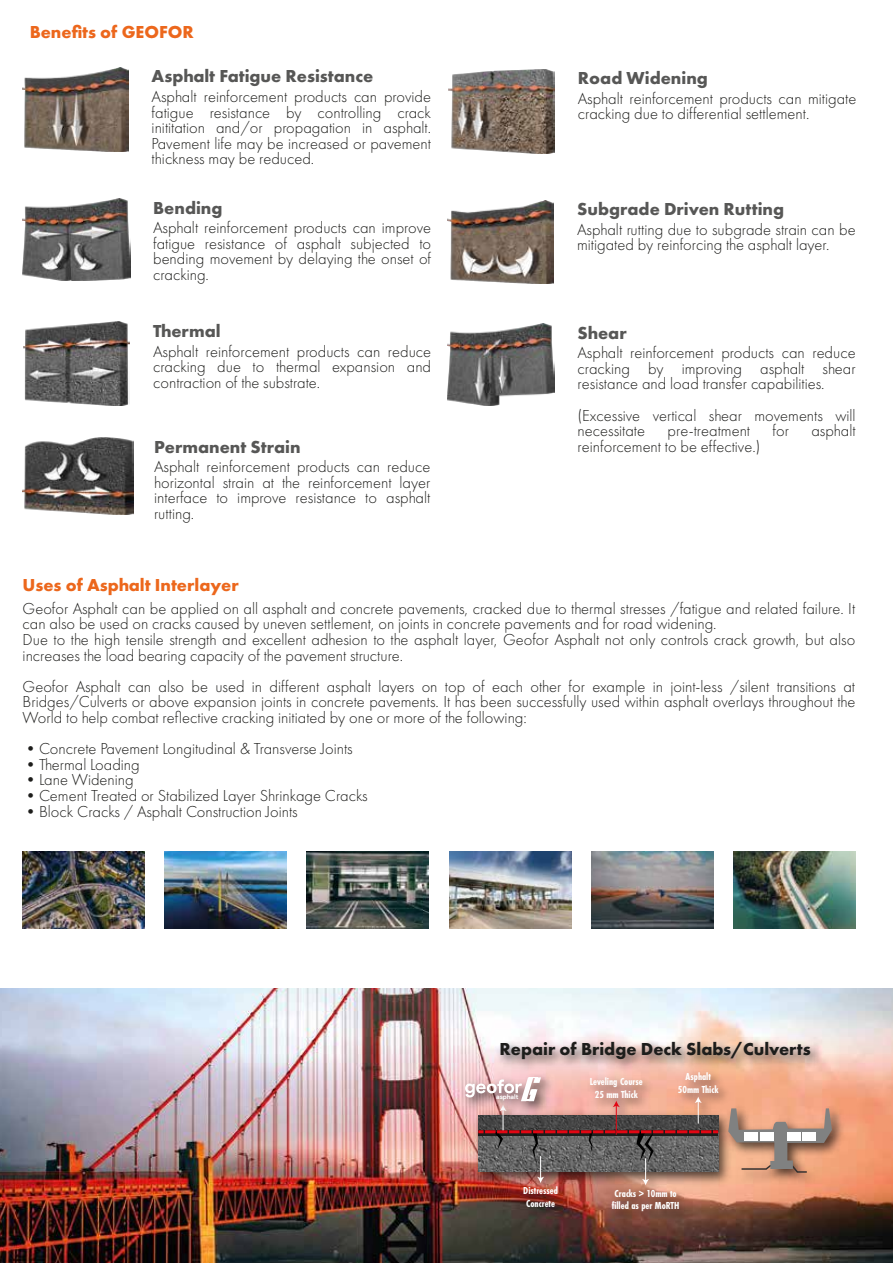
<style>
.page{position:relative;width:893px;height:1263px;background:#fff}
.page>*{position:absolute;margin:0;border:0;box-sizing:border-box;transform-origin:0 0}
.t1{font:700 18px "Futura PT";color:#575756}
.t2{font:700 18px "Futura PT";color:#ec671c}
.t3{font:700 18px "Futura PT";color:#1d1d1b}
.t4{font:300 16.5px/15.6px "Futura PT";color:#1d1d1b;text-align:justify}
.t5{font:700 10.5px/12.8px "Futura PT Cond";color:#fff;text-align:center}
.t6{font:700 6.6px "Product Sans";letter-spacing:-.005em;color:#fff}
</style>
<div class="page">
<img style="left:0;top:989px;width:893px;height:274px">
<img style="left:22px;top:67px;width:106px;height:84px">
<img style="left:447px;top:200px;width:107px;height:83px">
<img style="left:23px;top:199px;width:107px;height:81px">
<img style="left:447px;top:324px;width:108px;height:81px">
<img style="left:24px;top:322px;width:106px;height:84px">
<img style="left:22px;top:437px;width:111px;height:77px">
<img style="left:449px;top:69px;width:105px;height:85px">
<img style="left:23px;top:852px;width:122px;height:76px">
<img style="left:165px;top:852px;width:122px;height:76px">
<img style="left:307px;top:852px;width:122px;height:76px">
<img style="left:449px;top:852px;width:122px;height:76px">
<img style="left:591px;top:852px;width:122px;height:76px">
<img style="left:733px;top:852px;width:122px;height:76px">
<img style="left:461px;top:1031px;width:388px;height:231px">
<svg style="left:728px;top:1108px;width:104px;height:65px;background:#c2947c"></svg>
<div style="left:745px;top:1132px;width:13px;height:8px;background:#fff"></div>
<div style="left:760px;top:1132px;width:14px;height:8px;background:#fff"></div>
<div style="left:787px;top:1132px;width:13px;height:8px;background:#fff"></div>
<div style="left:802px;top:1132px;width:14px;height:8px;background:#fff"></div>
<img style="left:456px;top:1069px;width:102px;height:49px">
<img style="left:465px;top:1077px;width:253px;height:108px">
<p class="t2" style="left:30px;top:21px;width:166px">Benefits of GEOFOR</p>
<p class="t1" style="left:152px;top:65px;width:223px">Asphalt Fatigue Resistance</p>
<p class="t4" style="left:152px;top:89px;width:281px">Asphalt reinforcement products can provide fatigue resistance by controlling crack inititation and/or propagation in asphalt.<br>Pavement life may be increased or pavement thickness may be reduced.</p>
<p class="t1" style="left:153px;top:196px;width:71px">Bending</p>
<p class="t4" style="left:153px;top:220px;width:279px">Asphalt reinforcement products can improve fatigue resistance of asphalt subjected to bending movement by delaying the onset of cracking.</p>
<p class="t1" style="left:153px;top:319px;width:69px">Thermal</p>
<p class="t4" style="left:153px;top:343px;width:279px">Asphalt reinforcement products can reduce cracking due to thermal expansion and contraction of the substrate.</p>
<p class="t1" style="left:154px;top:435px;width:148px">Permanent Strain</p>
<p class="t4" style="left:154px;top:459px;width:278px">Asphalt reinforcement products can reduce horizontal strain at the reinforcement layer interface to improve resistance to asphalt rutting.</p>
<p class="t1" style="left:578px;top:67px;width:131px">Road Widening</p>
<p class="t4" style="left:578px;top:91px;width:280px">Asphalt reinforcement products can mitigate cracking due to differential settlement.</p>
<p class="t1" style="left:577px;top:198px;width:208px">Subgrade Driven Rutting</p>
<p class="t4" style="left:577px;top:222px;width:280px">Asphalt rutting due to subgrade strain can be mitigated by reinforcing the asphalt layer.</p>
<p class="t1" style="left:578px;top:321px;width:51px">Shear</p>
<p class="t4" style="left:578px;top:345px;width:279px">Asphalt reinforcement products can reduce cracking by improving asphalt shear resistance and load transfer capabilities.</p>
<p class="t4" style="left:578px;top:407px;width:279px">(Excessive vertical shear movements will necessitate</p>
<p class="t4" style="left:667px;top:423px;width:84px">pre-treatment</p>
<p class="t4" style="left:773px;top:423px;width:18px">for</p>
<p class="t4" style="left:811px;top:423px;width:46px">asphalt</p>
<p class="t4" style="left:578px;top:439px;width:184px">reinforcement to be effective.)</p>
<p class="t2" style="left:22px;top:573px;width:218px">Uses of Asphalt Interlayer</p>
<p class="t4" style="left:23px;top:601px;width:834px;text-align:left">Geofor Asphalt can be applied on all asphalt and concrete pavements, cracked due to thermal stresses /fatigue and related failure. It can also be used on cracks caused by uneven settlement, on joints in concrete pavements and for road widening.<br>Due to the high tensile strength and excellent adhesion to the asphalt layer, Geofor Asphalt not only controls crack growth, but also increases the load bearing capacity of the pavement structure.</p>
<p class="t4" style="left:23px;top:679px;width:834px">Geofor Asphalt can also be used in different asphalt layers on top of each other for example in joint-less /silent transitions at Bridges/Culverts or above expansion joints in concrete pavements. It has been successfully used within asphalt overlays throughout the World to help combat reflective cracking initiated by one or more of the following:</p>
<p class="t4" style="left:23px;top:741px;width:332px">•Concrete Pavement Longitudinal &amp; Transverse Joints</p>
<p class="t4" style="left:23px;top:757px;width:119px">•Thermal Loading</p>
<p class="t4" style="left:23px;top:772px;width:113px">•Lane Widening</p>
<p class="t4" style="left:23px;top:788px;width:346px">•Cement Treated or Stabilized Layer Shrinkage Cracks</p>
<p class="t4" style="left:23px;top:803px;width:277px">•Block Cracks / Asphalt Construction Joints</p>
<p class="t3" style="left:499px;top:1037px;width:313px">Repair of Bridge Deck Slabs/Culverts</p>
<p class="t6" style="left:496px;top:1093px;width:24px">asphalt</p>
<p class="t5" style="left:678px;top:1070px;width:42px">Asphalt<br>50mm Thick</p>
<p class="t5" style="left:590px;top:1075px;width:55px">Leveling Course<br>25 mm Thick</p>
<p class="t5" style="left:523px;top:1184px;width:36px;text-align:left">Distressed<br>Concrete</p>
<p class="t5" style="left:612px;top:1187px;width:69px;text-align:left">Cracks &gt; 10mm to filled as per MoRTH</p>
</div>
